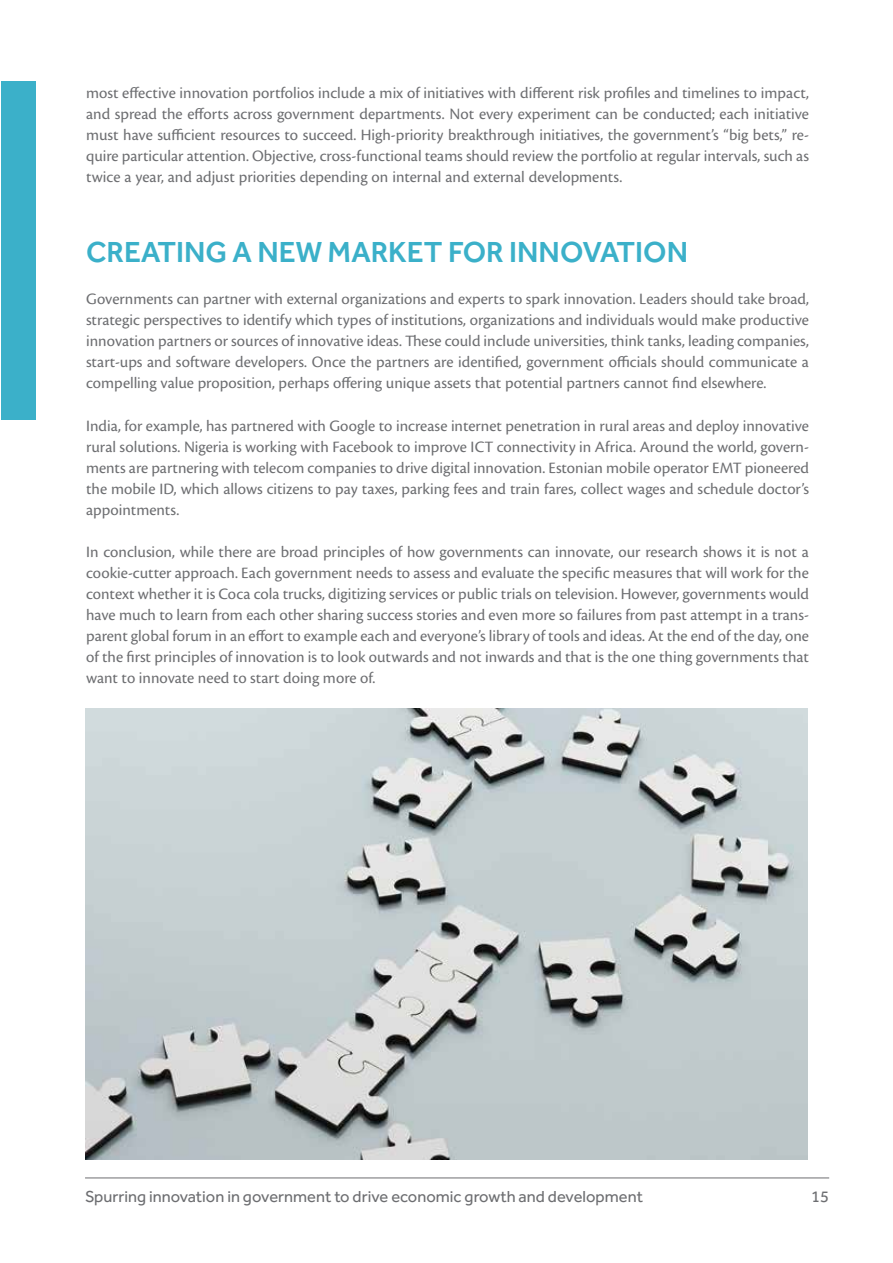
<style>
.page{position:relative;width:893px;height:1263px;background:#fff}
.page>*{position:absolute;margin:0;border:0;box-sizing:border-box;transform-origin:0 0}
.t1{font:500 30px "Effra";color:#3bb0c9}
.t2{font:16.5px/21px "Cronos Pro";color:#6d6e71;text-align:justify}
.t3{font:16.5px "Effra";color:#6d6e71}
</style>
<div class="page">
<hr style="left:85px;top:1177px;width:744px;height:1px;background:#6d6e71">
<div style="left:1px;top:82px;width:34px;height:338px;background:#3bb0c9"></div>
<img style="left:86px;top:708px;width:722px;height:452px">
<p class="t2" style="left:86px;top:82px;width:724px">most effective innovation portfolios include a mix of initiatives with different risk profiles and timelines to impact, and spread the efforts across government departments. Not every experiment can be conducted; each initiative must have sufficient resources to succeed. High-priority breakthrough initiatives, the government’s “big bets,” re&shy;quire particular attention. Objective, cross-functional teams should review the portfolio at regular intervals, such as twice a year, and adjust priorities depending on internal and external developments.</p>
<h1 class="t1" style="left:86px;top:234px;width:603px">CREATING A NEW MARKET FOR INNOVATION</h1>
<p class="t2" style="left:86px;top:289px;width:724px">Governments can partner with external organizations and experts to spark innovation. Leaders should take broad, strategic perspectives to identify which types of institutions, organizations and individuals would make productive innovation partners or sources of innovative ideas. These could include universities, think tanks, leading companies, start-ups and software developers. Once the partners are identified, government officials should communicate a compelling value proposition, perhaps offering unique assets that potential partners cannot find elsewhere.</p>
<p class="t2" style="left:86px;top:415px;width:724px">India, for example, has partnered with Google to increase internet penetration in rural areas and deploy innovative rural solutions. Nigeria is working with Facebook to improve ICT connectivity in Africa. Around the world, govern&shy;ments are partnering with telecom companies to drive digital innovation. Estonian mobile operator EMT pioneered the mobile ID, which allows citizens to pay taxes, parking fees and train fares, collect wages and schedule doctor’s appointments.</p>
<p class="t2" style="left:86px;top:541px;width:724px">In conclusion, while there are broad principles of how governments can innovate, our research shows it is not a cookie-cutter approach. Each government needs to assess and evaluate the specific measures that will work for the context whether it is Coca cola trucks, digitizing services or public trials on television. However, governments would have much to learn from each other sharing success stories and even more so failures from past attempt in a trans&shy;parent global forum in an effort to example each and everyone’s library of tools and ideas. At the end of the day, one of the first principles of innovation is to look outwards and not inwards and that is the one thing governments that want to innovate need to start doing more of.</p>
<p class="t3" style="left:85px;top:1186px;width:559px">Spurring innovation in government to drive economic growth and development</p>
<p class="t3" style="left:811px;top:1186px;width:19px">15</p>
</div>
